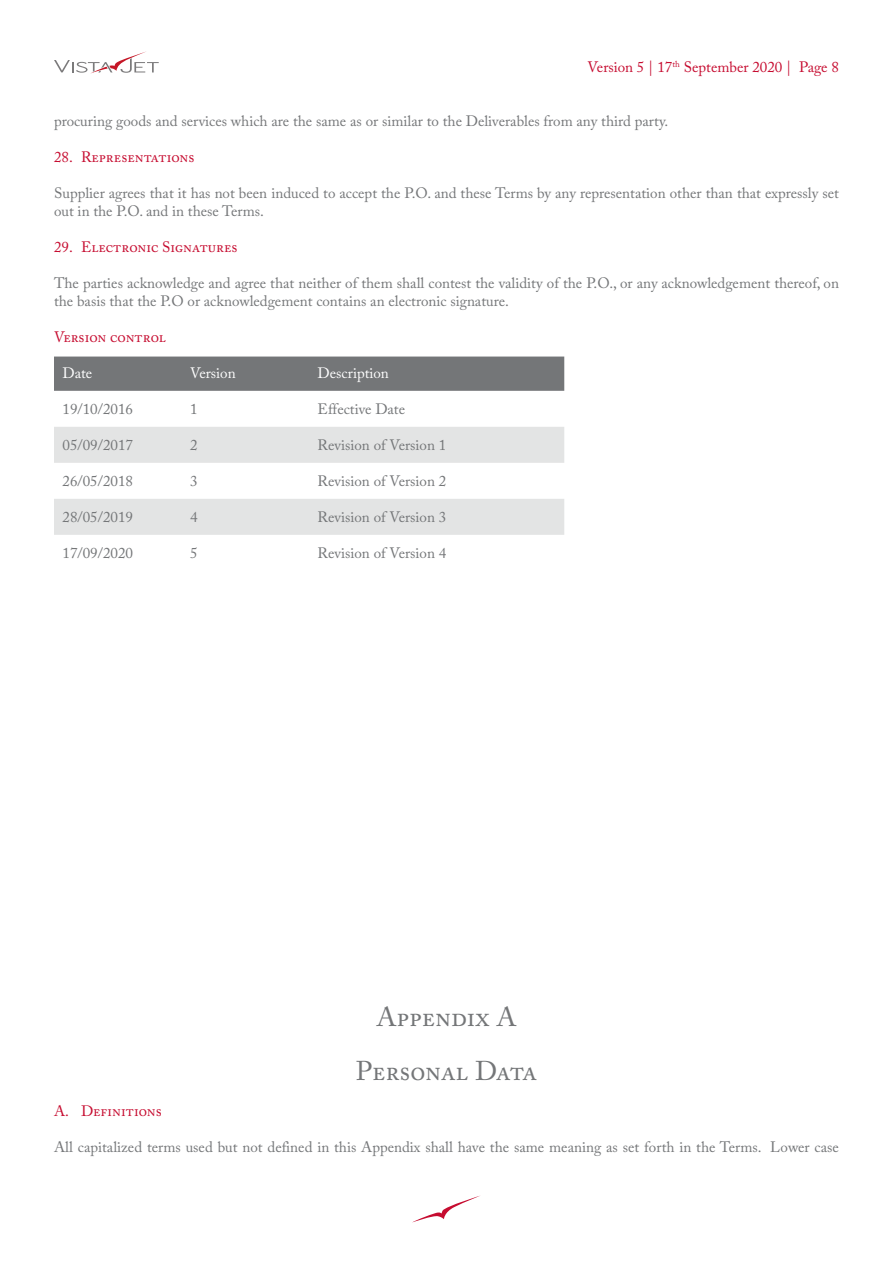
<style>
.page{position:relative;width:893px;height:1263px;background:#fff}
.page>*{position:absolute;margin:0;border:0;box-sizing:border-box;transform-origin:0 0}
.t1{font:27px/54px "Adobe Caslon SC Regular";color:#747678;text-align:center}
.t2{font:15px/18px "Adobe Caslon Pro";color:#747678}
.t3{font:15px "Adobe Caslon SC Regular";color:#c60c30}
.t4{font:15px "Adobe Caslon Pro";color:#c60c30}
.t5{font:15px "Adobe Caslon Pro";color:#fff}
.s1{font-family:"Adobe Caslon Pro"}
</style>
<div class="page">
<svg style="left:54px;top:51px;width:105px;height:23px"></svg>
<svg style="left:413px;top:1195px;width:67px;height:27px"></svg>
<div style="left:54px;top:357px;width:510px;height:34px;background:#747678"></div>
<svg style="left:54px;top:427px;width:510px;height:108px;fill:#e3e4e4"></svg>
<p class="t4" style="left:588px;top:58px;width:253px">Version 5 | 17<sup>th</sup> September 2020 | Page 8</p>
<p class="t2" style="left:54px;top:112px;width:616px">procuring goods and services which are the same as or similar to the Deliverables from any third party.</p>
<p class="t3" style="left:54px;top:148px;width:142px"><span class="s1">28.</span> Representations</p>
<p class="t2" style="left:54px;top:184px;width:786px">Supplier agrees that it has not been induced to accept the P.O. and these Terms by any representation other than that expressly set out in the P.O. and in these Terms.</p>
<p class="t3" style="left:54px;top:238px;width:185px"><span class="s1">29.</span> Electronic Signatures</p>
<p class="t2" style="left:54px;top:274px;width:786px">The parties acknowledge and agree that neither of them shall contest the validity of the P.O., or any acknowledgement thereof, on the basis that the P.O or acknowledgement contains an electronic signature.</p>
<p class="t3" style="left:54px;top:328px;width:113px">Version control</p>
<p class="t5" style="left:63px;top:364px;width:31px">Date</p>
<p class="t5" style="left:190px;top:364px;width:47px">Version</p>
<p class="t5" style="left:318px;top:364px;width:73px">Description</p>
<p class="t2" style="left:63px;top:400px;width:72px">19/10/2016</p>
<p class="t2" style="left:190px;top:400px;width:9px">1</p>
<p class="t2" style="left:318px;top:400px;width:89px">Effective Date</p>
<p class="t2" style="left:63px;top:436px;width:72px">05/09/2017</p>
<p class="t2" style="left:190px;top:436px;width:9px">2</p>
<p class="t2" style="left:318px;top:436px;width:130px">Revision of Version 1</p>
<p class="t2" style="left:63px;top:472px;width:72px">26/05/2018</p>
<p class="t2" style="left:190px;top:472px;width:9px">3</p>
<p class="t2" style="left:318px;top:472px;width:130px">Revision of Version 2</p>
<p class="t2" style="left:63px;top:508px;width:72px">28/05/2019</p>
<p class="t2" style="left:190px;top:508px;width:9px">4</p>
<p class="t2" style="left:318px;top:508px;width:130px">Revision of Version 3</p>
<p class="t2" style="left:63px;top:544px;width:72px">17/09/2020</p>
<p class="t2" style="left:190px;top:544px;width:9px">5</p>
<p class="t2" style="left:318px;top:544px;width:130px">Revision of Version 4</p>
<h1 class="t1" style="left:356px;top:990px;width:183px">Appendix A<br>Personal Data</h1>
<p class="t3" style="left:54px;top:1102px;width:109px"><span class="s1">A.</span> Definitions</p>
<p class="t2" style="left:54px;top:1138px;width:786px">All capitalized terms used but not defined in this Appendix shall have the same meaning as set forth in the Terms. Lower case</p>
</div>
